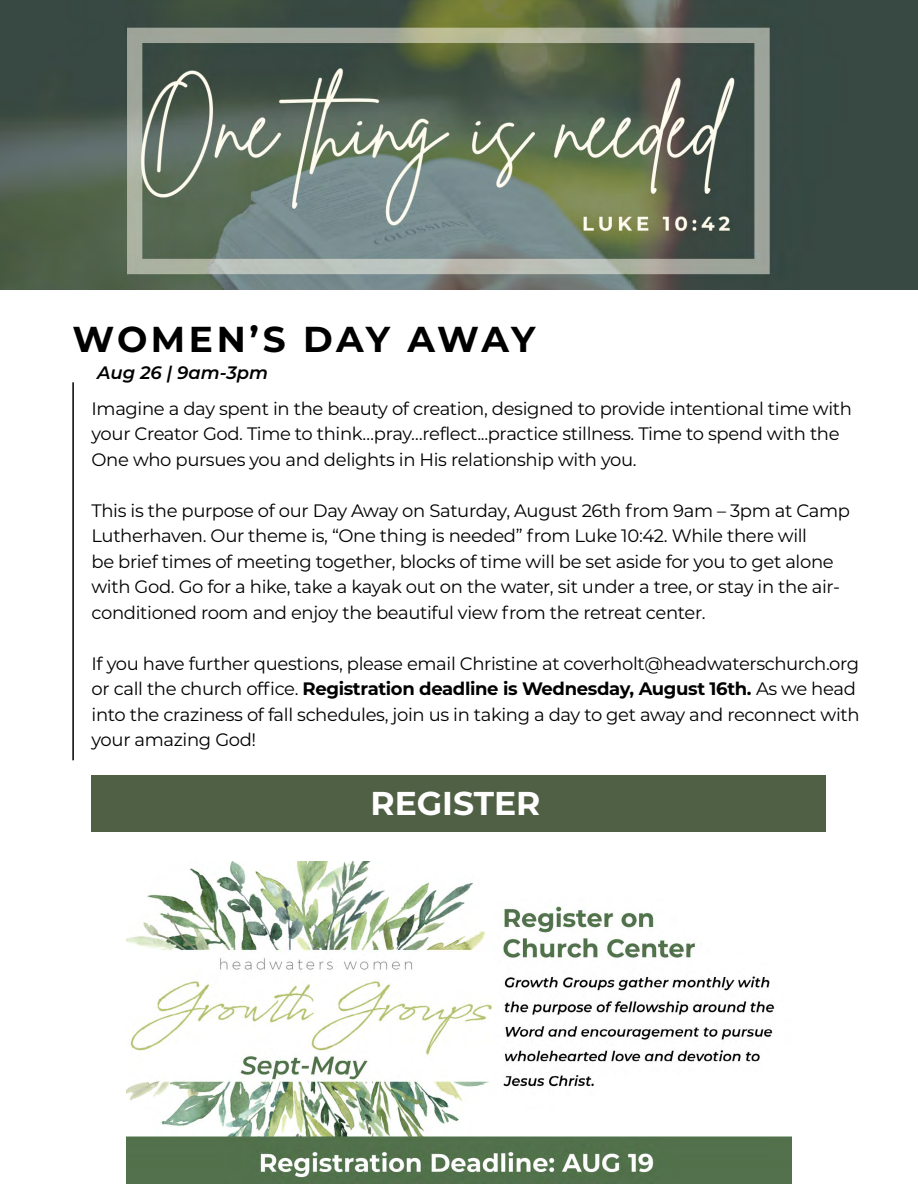
<style>
.page{position:relative;width:918px;height:1188px;background:#fff}
.page>*{position:absolute;margin:0;border:0;box-sizing:border-box;transform-origin:0 0}
.t1{font:700 36px "Montserrat";letter-spacing:.075em;color:#000}
.t2{font:700 33px "Montserrat";color:#fff}
.t3{font:18px/25.5px "Montserrat";letter-spacing:-.02em;color:#000}
.t4{font:italic 600 18px "Montserrat";color:#000}
.s1{font-weight:700}
</style>
<div class="page">
<img style="left:0;top:0;width:918px;height:290px">
<hr style="left:72px;top:382px;width:2px;height:378px;background:#000">
<div style="left:92px;top:775px;width:734px;height:57px;background:#506044"></div>
<img style="left:127px;top:862px;width:664px;height:321px">
<h1 class="t1" style="left:72px;top:314px;width:464px">WOMEN’S DAY AWAY</h1>
<p class="t4" style="left:97px;top:360px;width:173px">Aug 26 | 9am-3pm</p>
<p class="t3" style="left:92px;top:395px;width:762px">Imagine a day spent in the beauty of creation, designed to provide intentional time with your Creator God. Time to think…pray…reflect...practice stillness. Time to spend with the<br>One who pursues you and delights in His relationship with you.</p>
<p class="t3" style="left:92px;top:497px;width:760px">This is the purpose of our Day Away on Saturday, August 26th from 9am – 3pm at Camp Lutherhaven. Our theme is, “One thing is needed” from Luke 10:42. While there will<br>be brief times of meeting together, blocks of time will be set aside for you to get alone with God. Go for a hike, take a kayak out on the water, sit under a tree, or stay in the air&shy;conditioned room and enjoy the beautiful view from the retreat center.</p>
<p class="t3" style="left:92px;top:650px;width:770px">If you have further questions, please email Christine at coverholt@headwaterschurch.org or call the church office. <span class="s1">Registration deadline is Wednesday, August 16th.</span> As we head into the craziness of fall schedules, join us in taking a day to get away and reconnect with your amazing God!</p>
<h2 class="t2" style="left:370px;top:780px;width:172px">REGISTER</h2>
</div>
